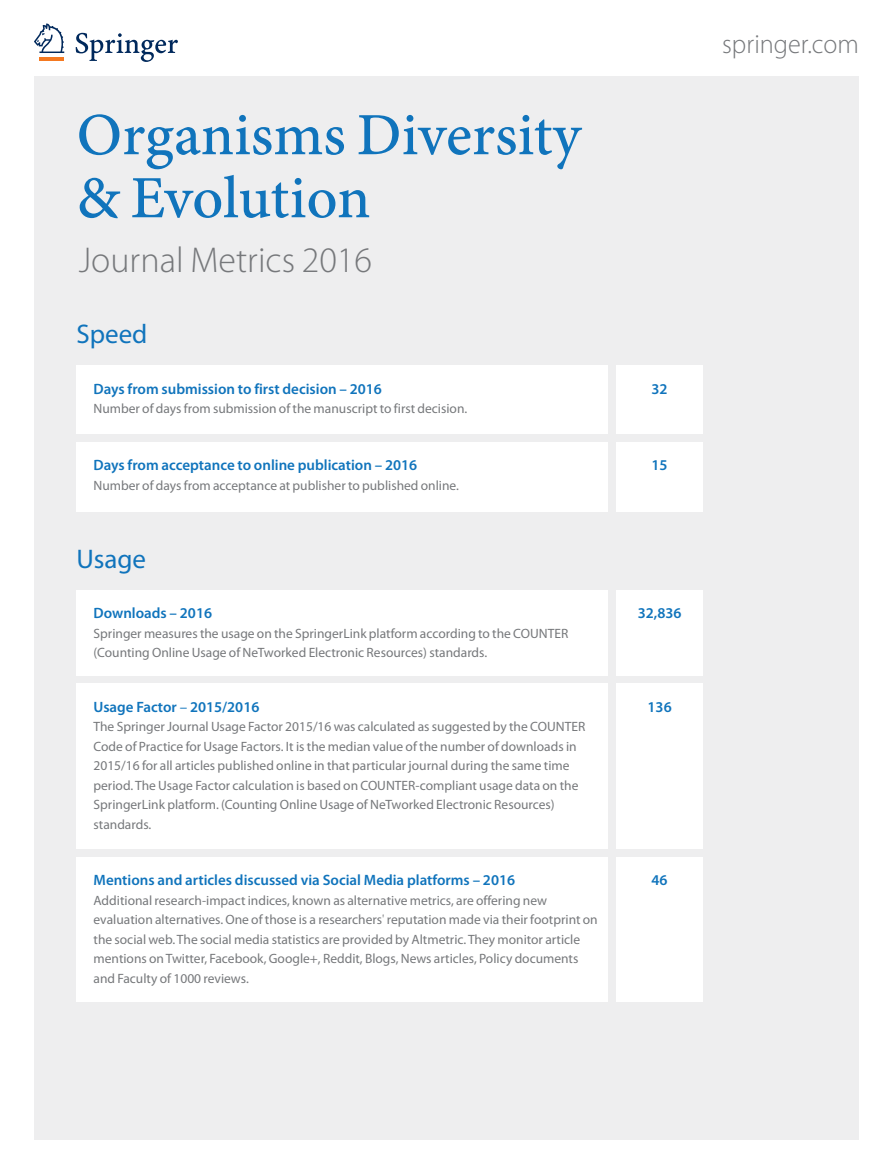
<style>
.page{position:relative;width:893px;height:1174px;background:#fff}
.page>*{position:absolute;margin:0;border:0;box-sizing:border-box;transform-origin:0 0}
.A4_title{font:60px/63px "Minion Pro Medium Capt";letter-spacing:-.005em;color:#1074bc}
.A4_slogan{font:300 36px "Myriad Pro";color:#76787b}
.t1{font:300 27px "Myriad Pro";color:#76787b}
.IN_head_two{font:27px "Myriad Pro";color:#1074bc}
.IN_head_four{font:600 15px "Myriad Pro";color:#1074bc}
.IN_bodytext{font:13.5px/19.5px "Myriad Pro";color:#76787b}
.s1{font-weight:400}
.s2{font-family:"Minion Pro"}
</style>
<div class="page">
<div style="left:34px;top:77px;width:825px;height:1063px;background:#eeeeef"></div>
<svg style="left:76px;top:33px;width:102px;height:29px"></svg>
<hr style="left:39px;top:58px;width:25px;height:3px;background:#f47921">
<svg style="left:34px;top:23px;width:30px;height:30px"></svg>
<div style="left:77px;top:365px;width:531px;height:69px;background:#fff"></div>
<div style="left:617px;top:365px;width:86px;height:69px;background:#fff"></div>
<div style="left:77px;top:442px;width:531px;height:69px;background:#fff"></div>
<div style="left:77px;top:590px;width:531px;height:85px;background:#fff"></div>
<div style="left:617px;top:442px;width:86px;height:69px;background:#fff"></div>
<div style="left:617px;top:590px;width:86px;height:85px;background:#fff"></div>
<div style="left:77px;top:683px;width:531px;height:165px;background:#fff"></div>
<div style="left:617px;top:683px;width:86px;height:165px;background:#fff"></div>
<div style="left:77px;top:857px;width:531px;height:144px;background:#fff"></div>
<div style="left:617px;top:857px;width:86px;height:144px;background:#fff"></div>
<p class="A4_title" style="left:77px;top:106px;width:506px">Organisms Diversity &amp; Evolution</p>
<p class="A4_slogan" style="left:79px;top:240px;width:295px">Journal Metrics 2016</p>
<p class="IN_head_two" style="left:77px;top:318px;width:72px">Speed</p>
<p class="IN_head_four" style="left:94px;top:379px;width:290px">Days from submission to first decision – 2016</p>
<p class="IN_bodytext" style="left:94px;top:399px;width:375px">Number of days from submission of the manuscript to first decision.</p>
<p class="IN_head_four" style="left:94px;top:456px;width:325px">Days from acceptance to online publication – 2016</p>
<p class="IN_bodytext" style="left:94px;top:475px;width:367px">Number of days from acceptance at publisher to published online.</p>
<p class="IN_head_two" style="left:77px;top:542px;width:71px">Usage</p>
<p class="IN_head_four" style="left:94px;top:603px;width:120px">Downloads – 2016</p>
<p class="IN_bodytext" style="left:94px;top:623px;width:476px">Springer measures the usage on the SpringerLink platform according to the COUNTER (Counting Online Usage of NeTworked Electronic Resources) standards.</p>
<p class="IN_head_four" style="left:94px;top:697px;width:167px">Usage Factor <span class="s1">–</span> 2015/2016</p>
<p class="IN_bodytext" style="left:94px;top:716px;width:493px">The Springer Journal Usage Factor 2015/16 was calculated as suggested by the COUNTER Code of Practice for Usage Factors. It is the median value of the number of downloads in 2015/16 for all articles published online in that particular journal during the same time period. The Usage Factor calculation is based on COUNTER-compliant usage data on the SpringerLink platform. (Counting Online Usage of NeTworked Electronic Resources) standards.</p>
<p class="IN_head_four" style="left:94px;top:870px;width:423px">Mentions and articles discussed via Social Media platforms – 2016</p>
<p class="IN_bodytext" style="left:94px;top:890px;width:506px">Additional research-impact indices, known as alternative metrics, are offering new evaluation alternatives. One of those is a researchers<span class="s2">'</span> reputation made via their footprint on the social web. The social media statistics are provided by Altmetric. They monitor article mentions on Twitter, Facebook, Google+, Reddit, Blogs, News articles, Policy documents and Faculty of 1000 reviews.</p>
<p class="IN_head_four" style="left:652px;top:379px;width:18px">32</p>
<p class="IN_head_four" style="left:652px;top:456px;width:18px">15</p>
<p class="IN_head_four" style="left:638px;top:603px;width:45px">32,836</p>
<p class="IN_head_four" style="left:648px;top:697px;width:26px">136</p>
<p class="IN_head_four" style="left:652px;top:870px;width:18px">46</p>
<h3 class="t1" style="left:722px;top:29px;width:138px">springer.com</h3>
</div>
